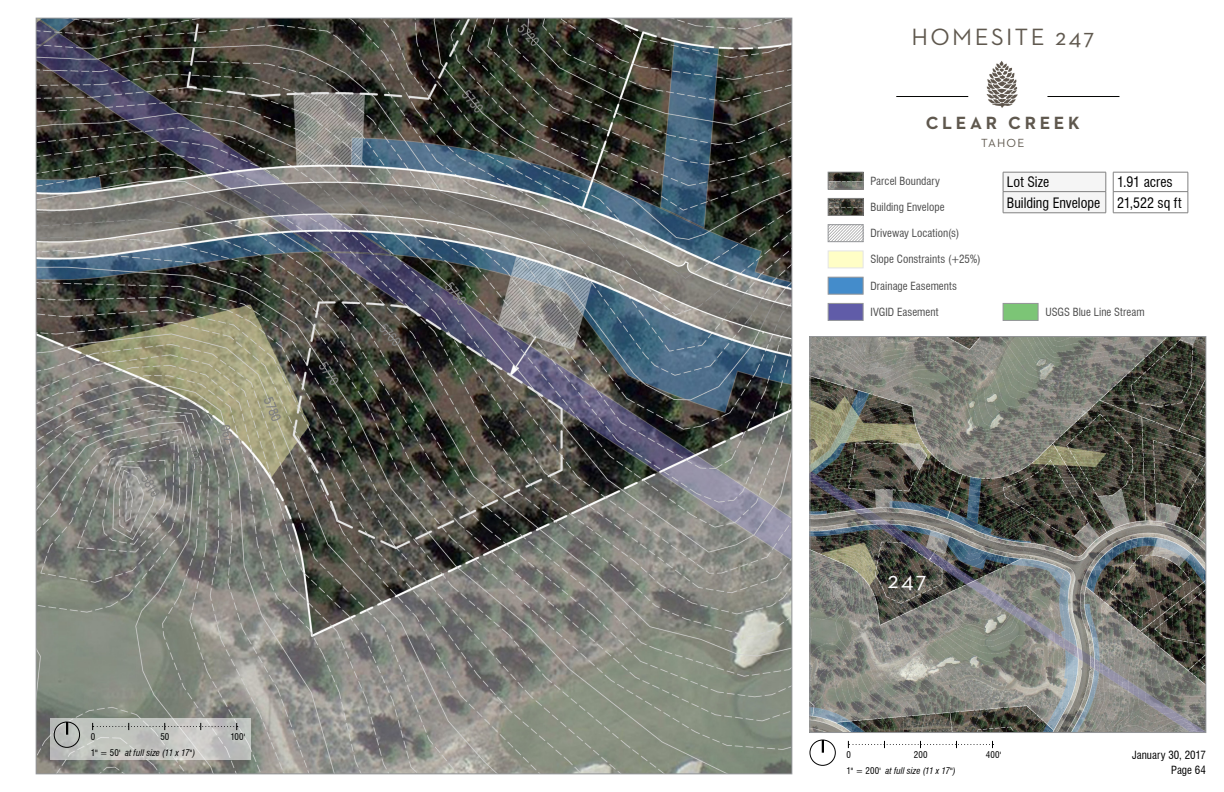
<style>
.page{position:relative;width:1224px;height:792px;background:#fff}
.page>*{position:absolute;margin:0;border:0;box-sizing:border-box;transform-origin:0 0}
.t1{font:24px "Neutraface 2 Text";letter-spacing:.1em;color:#5f584e}
.t2{font:24px "Neutraface 2 Text";color:#fff}
.t3{font:700 18px "Neutraface 2 Text";letter-spacing:.2em;color:#5f584e}
.t4{font:condensed 14px/20.3px "Swiss 721 BT";color:#000}
.t5{font:12px "Neutraface 2 Text";letter-spacing:.1em;color:#5f584e}
.t6{font:condensed 11px "Swiss 721 BT";letter-spacing:.005em;color:#4d4d4d}
.t7{font:condensed 11px/15px "Swiss 721 BT";letter-spacing:.005em;color:#000;text-align:right}
.t8{font:italic condensed 9px "Swiss 721 BT";letter-spacing:.005em;color:#000}
.t9{font:condensed 9px "Swiss 721 BT";letter-spacing:.02em;color:#000}
.s1{font-style:normal}
</style>
<div class="page">
<img style="left:812px;top:338px;width:392px;height:393px">
<div style="left:810px;top:336px;width:396px;height:397px;border:1px solid #939598"></div>
<img style="left:38px;top:20px;width:752px;height:752px">
<svg style="left:50px;top:718px;width:200px;height:42px;background:#c2c3c0"></svg>
<img style="left:986px;top:61px;width:32px;height:47px">
<hr style="left:896px;top:96px;width:72px;height:1px;background:#040503">
<hr style="left:1047px;top:96px;width:72px;height:1px;background:#040503">
<svg style="left:1003px;top:172px;width:104px;height:41px"></svg>
<hr style="left:1003px;top:213px;width:103px;height:1px;background:#808080">
<svg style="left:848px;top:741px;width:146px;height:7px"></svg>
<div style="left:810px;top:740px;width:26px;height:26px;border:1px solid #000;border-radius:50%"></div>
<svg style="left:822px;top:740px;width:2px;height:13px"></svg>
<img style="left:830px;top:227px;width:31px;height:13px">
<div style="left:828px;top:225px;width:35px;height:17px;border:1px solid #939598"></div>
<img style="left:830px;top:200px;width:31px;height:14px">
<div style="left:828px;top:198px;width:35px;height:18px;border:1px solid #808080"></div>
<img style="left:830px;top:174px;width:31px;height:13px">
<div style="left:828px;top:172px;width:35px;height:17px;border:1px solid #808080"></div>
<div style="left:828px;top:251px;width:35px;height:17px;background:#fffec6"></div>
<div style="left:828px;top:277px;width:35px;height:17px;background:#448ccb;border:1px solid #939598"></div>
<div style="left:828px;top:303px;width:35px;height:18px;background:#605ca8;border:1px solid #939598"></div>
<div style="left:1003px;top:303px;width:35px;height:18px;background:#7cc576;border:1px solid #939598"></div>
<svg style="left:92px;top:723px;width:146px;height:7px"></svg>
<div style="left:54px;top:722px;width:26px;height:26px;border:1px solid #000;border-radius:50%"></div>
<svg style="left:66px;top:722px;width:2px;height:13px"></svg>
<hr style="left:1113px;top:172px;width:75px;height:1px;background:#808080">
<hr style="left:1113px;top:191px;width:75px;height:1px;background:#808080">
<svg style="left:1113px;top:172px;width:1px;height:41px"></svg>
<svg style="left:1188px;top:172px;width:1px;height:41px"></svg>
<hr style="left:1113px;top:213px;width:75px;height:1px;background:#808080">
<p class="t9" style="left:91px;top:731px;width:6px">0</p>
<p class="t9" style="left:160px;top:731px;width:11px">50</p>
<p class="t9" style="left:230px;top:731px;width:16px">100'</p>
<p class="t8" style="left:91px;top:747px;width:106px"><span class="s1">1" = 50'</span> at full size (11 x 17")</p>
<p class="t1" style="left:911px;top:22px;width:184px">HOMESITE 247</p>
<p class="t3" style="left:926px;top:112px;width:156px">CLEAR CREEK</p>
<p class="t5" style="left:981px;top:136px;width:45px">TAHOE</p>
<p class="t6" style="left:870px;top:174px;width:71px">Parcel Boundary</p>
<p class="t6" style="left:870px;top:201px;width:76px">Building Envelope</p>
<p class="t6" style="left:870px;top:227px;width:90px">Driveway Location(s)</p>
<p class="t4" style="left:1007px;top:172px;width:95px">Lot Size<br>Building Envelope</p>
<p class="t4" style="left:1117px;top:172px;width:57px">1.91 acres</p>
<p class="t4" style="left:1117px;top:192px;width:66px">21,522 sq ft</p>
<p class="t6" style="left:870px;top:253px;width:112px">Slope Constraints (+25%)</p>
<p class="t6" style="left:870px;top:279px;width:88px">Drainage Easements</p>
<p class="t6" style="left:870px;top:306px;width:70px">IVGID Easement</p>
<p class="t6" style="left:1045px;top:306px;width:101px">USGS Blue Line Stream</p>
<p class="t2" style="left:887px;top:565px;width:41px">247</p>
<p class="t9" style="left:847px;top:749px;width:6px">0</p>
<p class="t9" style="left:914px;top:749px;width:15px">200</p>
<p class="t9" style="left:986px;top:749px;width:17px">400'</p>
<p class="t8" style="left:847px;top:765px;width:111px"><span class="s1">1" = 200'</span> at full size (11 x 17")</p>
<p class="t7" style="left:1132px;top:748px;width:75px">January 30, 2017<br>Page 64</p>
</div>
